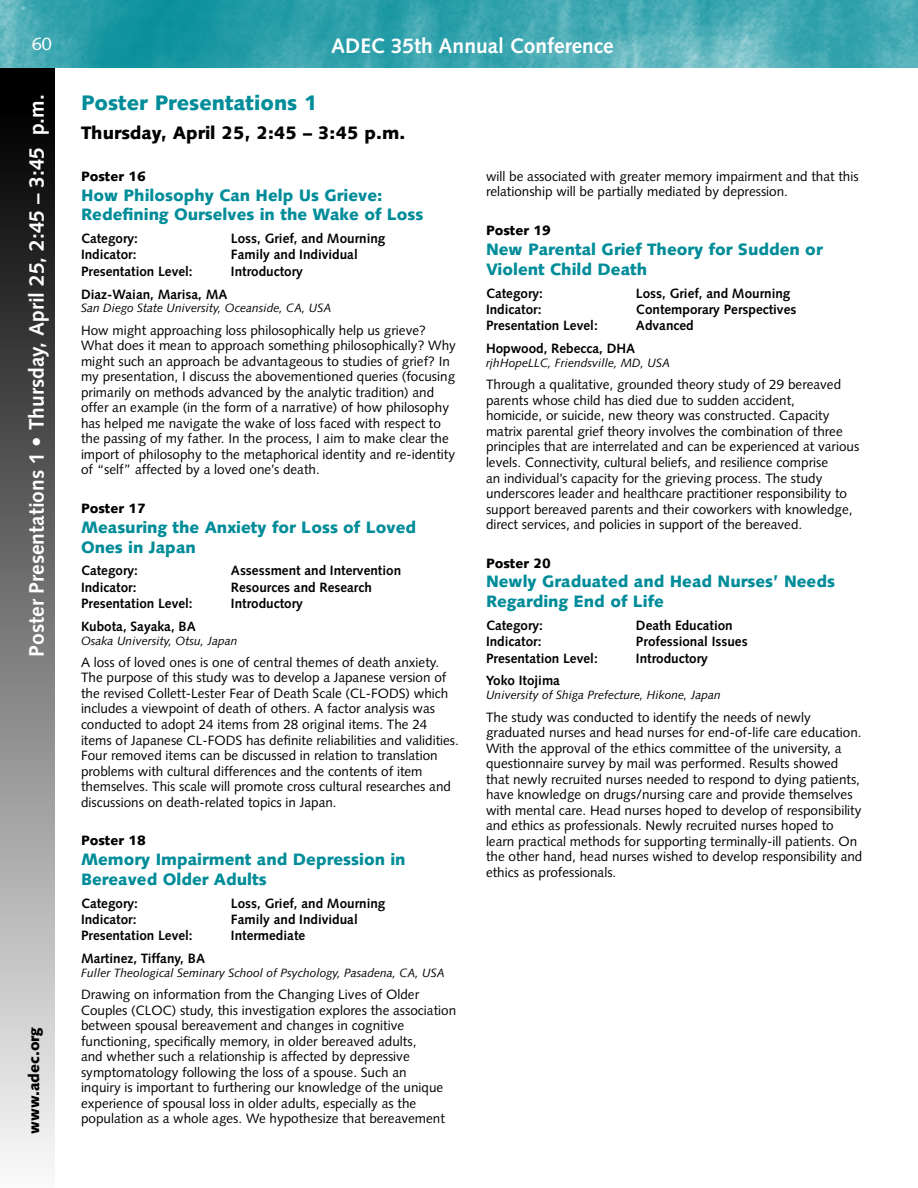
<style>
.page{position:relative;width:918px;height:1188px;background:#fff}
.page>*{position:absolute;margin:0;border:0;box-sizing:border-box;transform-origin:0 0}
.t1{font:700 21px "Syntax";color:#fff}
.t2{font:900 21px "Syntax";color:#008c99}
.t3{font:900 18px "Syntax";color:#000}
.t4{font:18px "Syntax";color:#fff}
.t5{font:900 16.5px/19.8px "Syntax";color:#008c99}
.t6{font:900 15px "Syntax";color:#000}
.t7{font:13.5px/15.5px "Syntax";color:#000}
.t8{font:700 13.5px "Syntax";color:#000}
.t9{font:900 13.5px "Syntax";color:#000}
.t10{font:italic 12px "Syntax";color:#000}
</style>
<div class="page">
<div style="left:0;top:0;width:55px;height:1188px;background:linear-gradient(to bottom,#000,#f9f9f9)"></div>
<img style="left:0;top:0;width:918px;height:68px">
<h2 class="t4" style="left:32px;top:33px;width:22px">60</h2>
<h1 class="t1" style="left:331px;top:34px;width:284px">ADEC 35th Annual Conference</h1>
<h1 class="t1" style="left:25px;top:657px;width:564px;rotate:-90deg">Poster Presentations 1 • Thursday, April 25, 2:45 – 3:45 p.m.</h1>
<h1 class="t2" style="left:81px;top:90px;width:238px">Poster Presentations 1</h1>
<h2 class="t3" style="left:81px;top:122px;width:326px">Thursday, April 25, 2:45 – 3:45 p.m.</h2>
<p class="t9" style="left:81px;top:168px;width:66px">Poster 16</p>
<p class="t5" style="left:81px;top:185px;width:344px">How Philosophy Can Help Us Grieve:<br>Redefining Ourselves in the Wake of Loss</p>
<p class="t8" style="left:81px;top:231px;width:59px">Category:</p>
<p class="t8" style="left:231px;top:231px;width:156px">Loss, Grief, and Mourning</p>
<p class="t8" style="left:81px;top:247px;width:57px">Indicator:</p>
<p class="t8" style="left:231px;top:247px;width:128px">Family and Individual</p>
<p class="t8" style="left:81px;top:263px;width:113px">Presentation Level:</p>
<p class="t8" style="left:231px;top:263px;width:74px">Introductory</p>
<p class="t8" style="left:81px;top:286px;width:148px">Diaz-Waian, Marisa, MA</p>
<p class="t10" style="left:81px;top:301px;width:252px">San Diego State University, Oceanside, CA, USA</p>
<p class="t7" style="left:81px;top:322px;width:376px">How might approaching loss philosophically help us grieve?<br>What does it mean to approach something philosophically? Why might such an approach be advantageous to studies of grief? In my presentation, I discuss the abovementioned queries (focusing primarily on methods advanced by the analytic tradition) and offer an example (in the form of a narrative) of how philosophy has helped me navigate the wake of loss faced with respect to the passing of my father. In the process, I aim to make clear the import of philosophy to the metaphorical identity and re-identity of “self” affected by a loved one’s death.</p>
<p class="t9" style="left:81px;top:500px;width:66px">Poster 17</p>
<p class="t5" style="left:81px;top:517px;width:337px">Measuring the Anxiety for Loss of Loved<br>Ones in Japan</p>
<p class="t8" style="left:81px;top:563px;width:59px">Category:</p>
<p class="t8" style="left:231px;top:563px;width:172px">Assessment and Intervention</p>
<p class="t8" style="left:81px;top:579px;width:57px">Indicator:</p>
<p class="t8" style="left:231px;top:579px;width:142px">Resources and Research</p>
<p class="t8" style="left:81px;top:595px;width:113px">Presentation Level:</p>
<p class="t8" style="left:231px;top:595px;width:74px">Introductory</p>
<p class="t8" style="left:81px;top:618px;width:116px">Kubota, Sayaka, BA</p>
<p class="t10" style="left:81px;top:633px;width:158px">Osaka University, Otsu, Japan</p>
<p class="t7" style="left:81px;top:655px;width:379px">A loss of loved ones is one of central themes of death anxiety.<br>The purpose of this study was to develop a Japanese version of the revised Collett-Lester Fear of Death Scale (CL-FODS) which includes a viewpoint of death of others. A factor analysis was conducted to adopt 24 items from 28 original items. The 24 items of Japanese CL-FODS has definite reliabilities and validities.<br>Four removed items can be discussed in relation to translation problems with cultural differences and the contents of item themselves. This scale will promote cross cultural researches and discussions on death-related topics in Japan.</p>
<p class="t9" style="left:81px;top:832px;width:66px">Poster 18</p>
<p class="t5" style="left:81px;top:849px;width:326px">Memory Impairment and Depression in<br>Bereaved Older Adults</p>
<p class="t8" style="left:81px;top:895px;width:59px">Category:</p>
<p class="t8" style="left:231px;top:895px;width:156px">Loss, Grief, and Mourning</p>
<p class="t8" style="left:81px;top:911px;width:57px">Indicator:</p>
<p class="t8" style="left:231px;top:911px;width:128px">Family and Individual</p>
<p class="t8" style="left:81px;top:928px;width:113px">Presentation Level:</p>
<p class="t8" style="left:231px;top:928px;width:76px">Intermediate</p>
<p class="t8" style="left:81px;top:951px;width:126px">Martinez, Tiffany, BA</p>
<p class="t10" style="left:81px;top:966px;width:365px">Fuller Theological Seminary School of Psychology, Pasadena, CA, USA</p>
<p class="t7" style="left:81px;top:987px;width:377px">Drawing on information from the Changing Lives of Older Couples (CLOC) study, this investigation explores the association between spousal bereavement and changes in cognitive functioning, specifically memory, in older bereaved adults,<br>and whether such a relationship is affected by depressive symptomatology following the loss of a spouse. Such an<br>inquiry is important to furthering our knowledge of the unique experience of spousal loss in older adults, especially as the population as a whole ages. We hypothesize that bereavement</p>
<p class="t6" style="left:25px;top:1134px;width:108px;rotate:-90deg">www.adec.org</p>
<p class="t7" style="left:486px;top:168px;width:374px">will be associated with greater memory impairment and that this relationship will be partially mediated by depression.</p>
<p class="t9" style="left:486px;top:223px;width:66px">Poster 19</p>
<p class="t5" style="left:486px;top:240px;width:338px">New Parental Grief Theory for Sudden or<br>Violent Child Death</p>
<p class="t8" style="left:486px;top:286px;width:59px">Category:</p>
<p class="t8" style="left:636px;top:286px;width:156px">Loss, Grief, and Mourning</p>
<p class="t8" style="left:486px;top:302px;width:57px">Indicator:</p>
<p class="t8" style="left:636px;top:302px;width:162px">Contemporary Perspectives</p>
<p class="t8" style="left:486px;top:318px;width:113px">Presentation Level:</p>
<p class="t8" style="left:636px;top:318px;width:59px">Advanced</p>
<p class="t8" style="left:486px;top:341px;width:151px">Hopwood, Rebecca, DHA</p>
<p class="t10" style="left:486px;top:356px;width:186px">rjhHopeLLC, Friendsville, MD, USA</p>
<p class="t7" style="left:486px;top:377px;width:375px">Through a qualitative, grounded theory study of 29 bereaved parents whose child has died due to sudden accident,<br>homicide, or suicide, new theory was constructed. Capacity matrix parental grief theory involves the combination of three principles that are interrelated and can be experienced at various levels. Connectivity, cultural beliefs, and resilience comprise<br>an individual’s capacity for the grieving process. The study underscores leader and healthcare practitioner responsibility to support bereaved parents and their coworkers with knowledge, direct services, and policies in support of the bereaved.</p>
<p class="t9" style="left:486px;top:555px;width:66px">Poster 20</p>
<p class="t5" style="left:486px;top:572px;width:351px">Newly Graduated and Head Nurses’ Needs<br>Regarding End of Life</p>
<p class="t8" style="left:486px;top:618px;width:59px">Category:</p>
<p class="t8" style="left:636px;top:618px;width:98px">Death Education</p>
<p class="t8" style="left:486px;top:634px;width:57px">Indicator:</p>
<p class="t8" style="left:636px;top:634px;width:113px">Professional Issues</p>
<p class="t8" style="left:486px;top:650px;width:113px">Presentation Level:</p>
<p class="t8" style="left:636px;top:650px;width:74px">Introductory</p>
<p class="t8" style="left:486px;top:673px;width:76px">Yoko Itojima</p>
<p class="t10" style="left:486px;top:688px;width:236px">University of Shiga Prefecture, Hikone, Japan</p>
<p class="t7" style="left:486px;top:709px;width:378px">The study was conducted to identify the needs of newly graduated nurses and head nurses for end-of-life care education.<br>With the approval of the ethics committee of the university, a questionnaire survey by mail was performed. Results showed that newly recruited nurses needed to respond to dying patients, have knowledge on drugs/nursing care and provide themselves with mental care. Head nurses hoped to develop of responsibility and ethics as professionals. Newly recruited nurses hoped to learn practical methods for supporting terminally-ill patients. On the other hand, head nurses wished to develop responsibility and ethics as professionals.</p>
</div>
